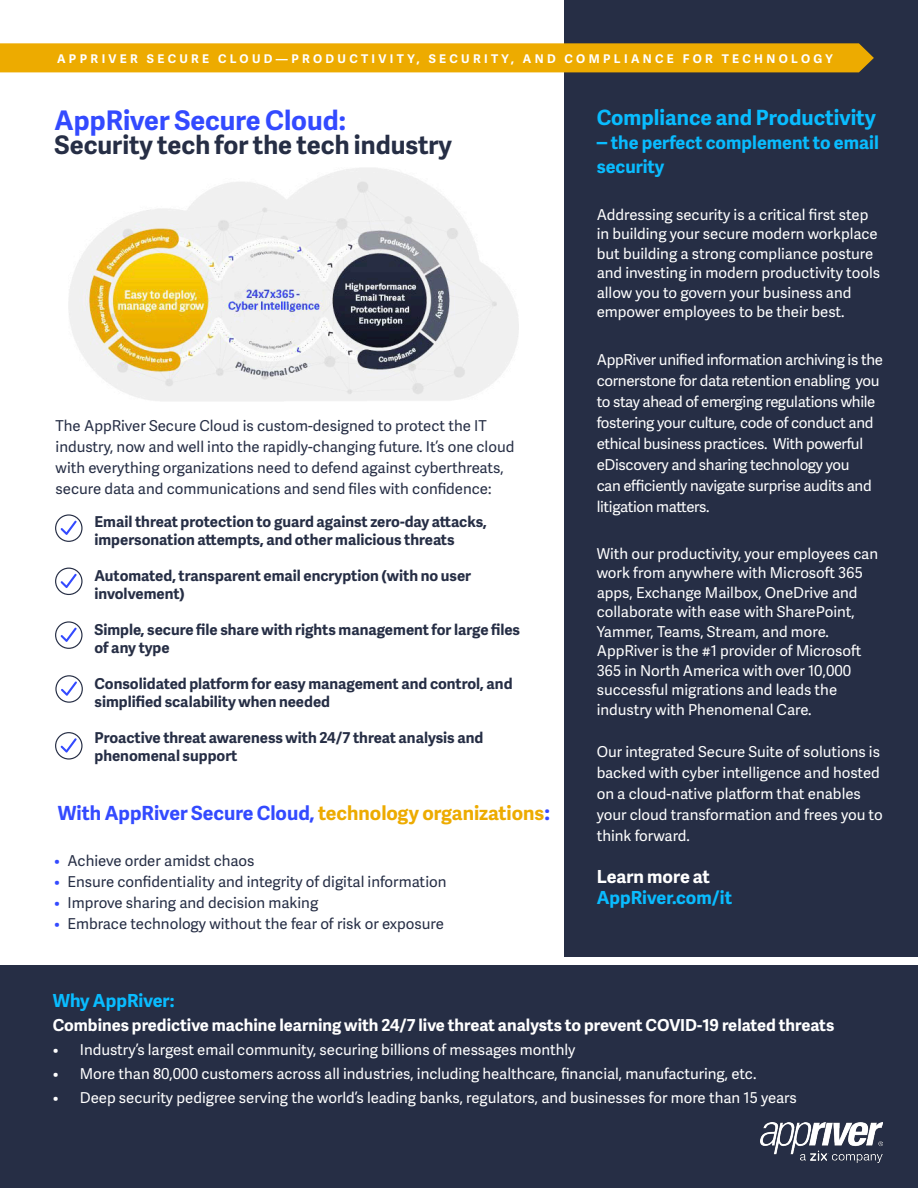
<style>
.page{position:relative;width:918px;height:1188px;background:#fff}
.page>*{position:absolute;margin:0;border:0;box-sizing:border-box;transform-origin:0 0}
.t1{font:700 27px "Adelle Sans";color:#334aff}
.t2{font:700 25.5px "Adelle Sans";color:#262e45}
.t3{font:700 21px "Adelle Sans";color:#09bcff}
.t4{font:700 19.5px "Adelle Sans";color:#334aff}
.t5{font:700 18px/24px "Adelle Sans";color:#09bcff}
.t6{font:700 18px "Adelle Sans";letter-spacing:-.005em;color:#fff}
.t7{font:700 16.5px "Adelle Sans";color:#fff}
.t8{font:15px/19.5px "Adelle Sans";color:#fff}
.t9{font:15px/21px "Adelle Sans";color:#262e45}
.t10{font:700 15px/18px "Adelle Sans";color:#262e45}
.t11{font:15px/21px "Adelle Sans";letter-spacing:-.02em;color:#fff}
.t12{font:700 12px "Adelle Sans";letter-spacing:.28em;color:#fff}
.s1{color:#edab00}
.s2{font-size:21px}
.s3{color:#334aff}
</style>
<div class="page">
<div style="left:565px;top:0;width:353px;height:957px;background:#262e45"></div>
<div style="left:0;top:966px;width:918px;height:222px;background:#262e45"></div>
<svg style="left:55px;top:514px;width:28px;height:28px"></svg>
<svg style="left:55px;top:568px;width:28px;height:27px"></svg>
<svg style="left:55px;top:621px;width:28px;height:28px"></svg>
<svg style="left:55px;top:675px;width:28px;height:28px"></svg>
<svg style="left:55px;top:732px;width:28px;height:28px"></svg>
<div style="left:0;top:43px;width:874px;height:29px;background:#edab00"></div>
<img style="left:68px;top:168px;width:450px;height:233px">
<img style="left:760px;top:1122px;width:122px;height:40px">
<p class="t12" style="left:57px;top:50px;width:777px">APPRIVER SECURE CLOUD—PRODUCTIVITY, SECURITY, AND COMPLIANCE FOR TECHNOLOGY</p>
<p class="t1" style="left:55px;top:100px;width:293px">AppRiver Secure Cloud:</p>
<p class="t2" style="left:55px;top:127px;width:399px">Security tech for the tech industry</p>
<p class="t9" style="left:56px;top:414px;width:460px">The AppRiver Secure Cloud is custom-designed to protect the IT industry, now and well into the rapidly-changing future. It’s one cloud with everything organizations need to defend against cyberthreats, secure data and communications and send files with confidence:</p>
<p class="t10" style="left:95px;top:512px;width:394px">Email threat protection to guard against zero-day attacks, impersonation attempts, and other malicious threats</p>
<p class="t10" style="left:95px;top:566px;width:378px">Automated, transparent email encryption (with no user involvement)</p>
<p class="t10" style="left:95px;top:620px;width:427px">Simple, secure file share with rights management for large files of any type</p>
<p class="t10" style="left:95px;top:674px;width:420px">Consolidated platform for easy management and control, and simplified scalability when needed</p>
<p class="t10" style="left:95px;top:728px;width:390px">Proactive threat awareness with 24/7 threat analysis and phenomenal support</p>
<p class="t4" style="left:58px;top:799px;width:494px">With AppRiver Secure Cloud, <span class="s1">technology organizations</span><span class="s2">:</span></p>
<p class="t9" style="left:54px;top:849px;width:202px"><span class="s3">•</span> Achieve order amidst chaos</p>
<p class="t9" style="left:54px;top:870px;width:394px"><span class="s3">•</span> Ensure confidentiality and integrity of digital information</p>
<p class="t9" style="left:54px;top:891px;width:266px"><span class="s3">•</span> Improve sharing and decision making</p>
<p class="t9" style="left:54px;top:912px;width:392px"><span class="s3">•</span> Embrace technology without the fear of risk or exposure</p>
<p class="t3" style="left:597px;top:103px;width:281px">Compliance and Productivity</p>
<p class="t5" style="left:597px;top:130px;width:284px"><span class="s2">–</span> the perfect complement to email security</p>
<p class="t8" style="left:597px;top:204px;width:285px">Addressing security is a critical first step in building your secure modern workplace but building a strong compliance posture and investing in modern productivity tools allow you to govern your business and empower employees to be their best.</p>
<p class="t11" style="left:597px;top:349px;width:288px">AppRiver unified information archiving is the cornerstone for data retention enabling you to stay ahead of emerging regulations while fostering your culture, code of conduct and ethical business practices. With powerful eDiscovery and sharing technology you<br>can efficiently navigate surprise audits and litigation matters.</p>
<p class="t8" style="left:597px;top:543px;width:283px">With our productivity, your employees can work from anywhere with Microsoft 365 apps, Exchange Mailbox, OneDrive and collaborate with ease with SharePoint, Yammer, Teams, Stream, and more.<br>AppRiver is the #1 provider of Microsoft 365 in North America with over 10,000 successful migrations and leads the industry with Phenomenal Care.</p>
<p class="t8" style="left:597px;top:741px;width:288px;line-height:21px">Our integrated Secure Suite of solutions is backed with cyber intelligence and hosted on a cloud-native platform that enables your cloud transformation and frees you to think forward.</p>
<p class="t6" style="left:597px;top:863px;width:115px">Learn more at</p>
<p class="t5" style="left:597px;top:885px;width:137px">AppRiver.com/it</p>
<p class="t5" style="left:53px;top:988px;width:123px">Why AppRiver:</p>
<p class="t7" style="left:53px;top:1013px;width:783px">Combines predictive machine learning with 24/7 live threat analysts to prevent COVID-19 related threats</p>
<p class="t8" style="left:53px;top:1040px;width:524px">• Industry’s largest email community, securing billions of messages monthly</p>
<p class="t8" style="left:53px;top:1064px;width:705px">• More than 80,000 customers across all industries, including healthcare, financial, manufacturing, etc.</p>
<p class="t8" style="left:53px;top:1088px;width:746px">• Deep security pedigree serving the world’s leading banks, regulators, and businesses for more than 15 years</p>
</div>
